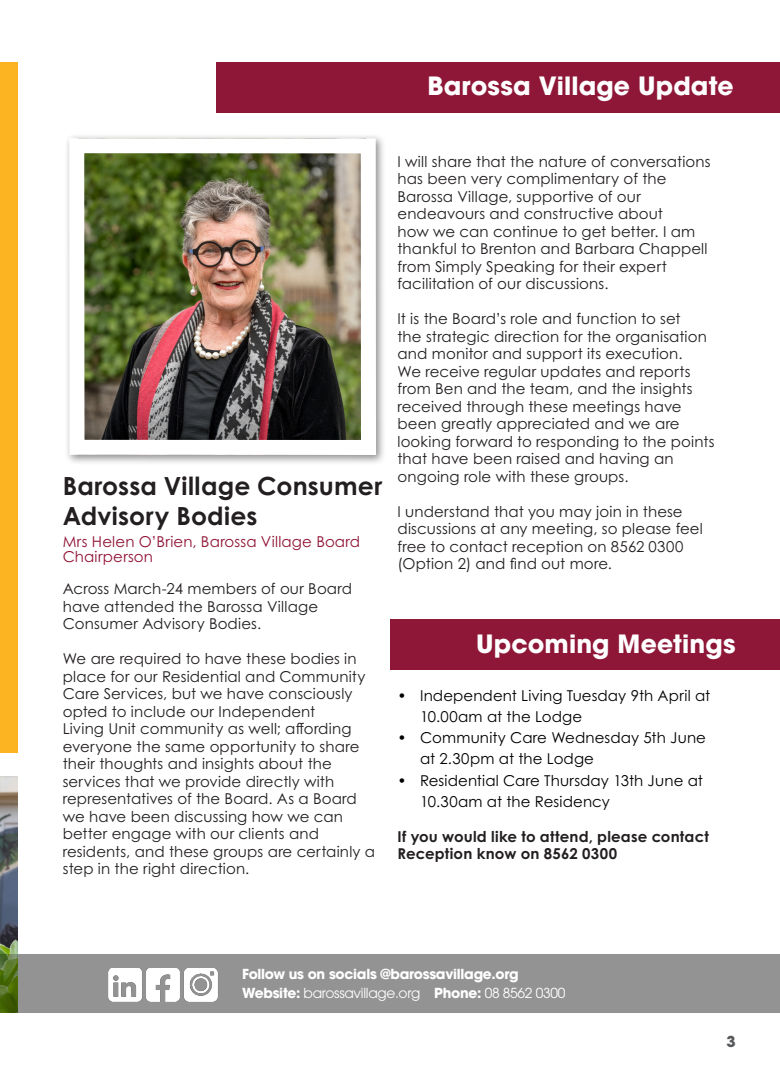
<style>
.page{position:relative;width:780px;height:1088px;background:#fff}
.page>*{position:absolute;margin:0;border:0;box-sizing:border-box;transform-origin:0 0}
.t1{font:700 25px/30px "Century Gothic Pro";letter-spacing:.01em;color:#231f20}
.t2{font:700 25px "ITC Avant Garde Pro";letter-spacing:.005em;color:#fff}
.t3{font:15px/17.5px "Century Gothic Pro";letter-spacing:.01em;color:#231f20}
.t4{font:15px/21.2px "Century Gothic Pro";letter-spacing:.01em;color:#000}
.t5{font:700 15px/17.5px "Century Gothic Pro";letter-spacing:.01em;color:#231f20}
.t6{font:15px/15px "Century Gothic Pro";letter-spacing:.01em;color:#911436}
.t7{font:700 15px "ITC Avant Garde Pro";color:#57585a}
.t8{font:13.75px "ITC Avant Garde Pro";letter-spacing:-.02em;color:#fff}
.t9{font:700 13.75px "ITC Avant Garde Pro";letter-spacing:-.02em;color:#fff}
.s1{font-weight:700}
</style>
<div class="page">
<div style="left:390px;top:620px;width:390px;height:50px;background:#8e1737"></div>
<img style="left:0;top:776px;width:18px;height:178px">
<div style="left:0;top:63px;width:18px;height:690px;background:#fcb423"></div>
<div style="left:216px;top:62px;width:564px;height:50px;background:#8e1737"></div>
<div style="left:64px;top:133px;width:322px;height:332px;background:#231f20;opacity:.5"></div>
<img style="left:85px;top:154px;width:275px;height:285px">
<div style="left:69px;top:138px;width:307px;height:317px;border:15px solid #fff"></div>
<div style="left:0;top:954px;width:780px;height:58px;background:#939393"></div>
<img style="left:108px;top:968px;width:110px;height:34px">
<p class="t2" style="left:427px;top:70px;width:308px">Barossa Village Update</p>
<p class="t1" style="left:63px;top:471px;width:321px">Barossa Village Consumer<br>Advisory Bodies</p>
<p class="t6" style="left:63px;top:533px;width:299px">Mrs Helen O’Brien, Barossa Village Board<br>Chairperson</p>
<p class="t3" style="left:63px;top:580px;width:291px">Across March-24 members of our Board have attended the Barossa Village<br>Consumer Advisory Bodies.</p>
<p class="t3" style="left:63px;top:650px;width:314px">We are required to have these bodies in place for our Residential and Community Care Services, but we have consciously opted to include our Independent<br>Living Unit community as well; affording everyone the same opportunity to share their thoughts and insights about the services that we provide directly with representatives of the Board. As a Board we have been discussing how we can better engage with our clients and residents, and these groups are certainly a step in the right direction.</p>
<p class="t3" style="left:397px;top:152px;width:314px">I will share that the nature of conversations has been very complimentary of the Barossa Village, supportive of our endeavours and constructive about<br>how we can continue to get better. I am thankful to Brenton and Barbara Chappell from Simply Speaking for their expert facilitation of our discussions.</p>
<p class="t3" style="left:397px;top:310px;width:318px">It is the Board’s role and function to set<br>the strategic direction for the organisation and monitor and support its execution.<br>We receive regular updates and reports from Ben and the team, and the insights received through these meetings have been greatly appreciated and we are looking forward to responding to the points that have been raised and having an ongoing role with these groups.</p>
<p class="t3" style="left:397px;top:502px;width:307px">I understand that you may join in these discussions at any meeting, so please feel free to contact reception on 8562 0300 (Option 2) and find out more.</p>
<p class="t2" style="left:476px;top:627px;width:261px">Upcoming Meetings</p>
<p class="t4" style="left:420px;top:684px;width:292px;text-indent:-22px">• Independent Living Tuesday 9th April at<br>10.00am at the Lodge</p>
<p class="t4" style="left:420px;top:727px;width:287px;text-indent:-22px">• Community Care Wednesday 5th June at 2.30pm at the Lodge</p>
<p class="t4" style="left:420px;top:769px;width:284px;text-indent:-22px">• Residential Care Thursday 13th June at<br>10.30am at the Residency</p>
<p class="t5" style="left:397px;top:827px;width:313px">If you would like to attend, please contact<br>Reception know on 8562 0300</p>
<p class="t9" style="left:242px;top:964px;width:278px">Follow us on socials @barossavillage.org</p>
<p class="t8" style="left:242px;top:984px;width:325px"><span class="s1">Website:</span> barossavillage.org <span class="s1">Phone:</span> 08 8562 0300</p>
<p class="t7" style="left:726px;top:1031px;width:11px">3</p>
</div>
